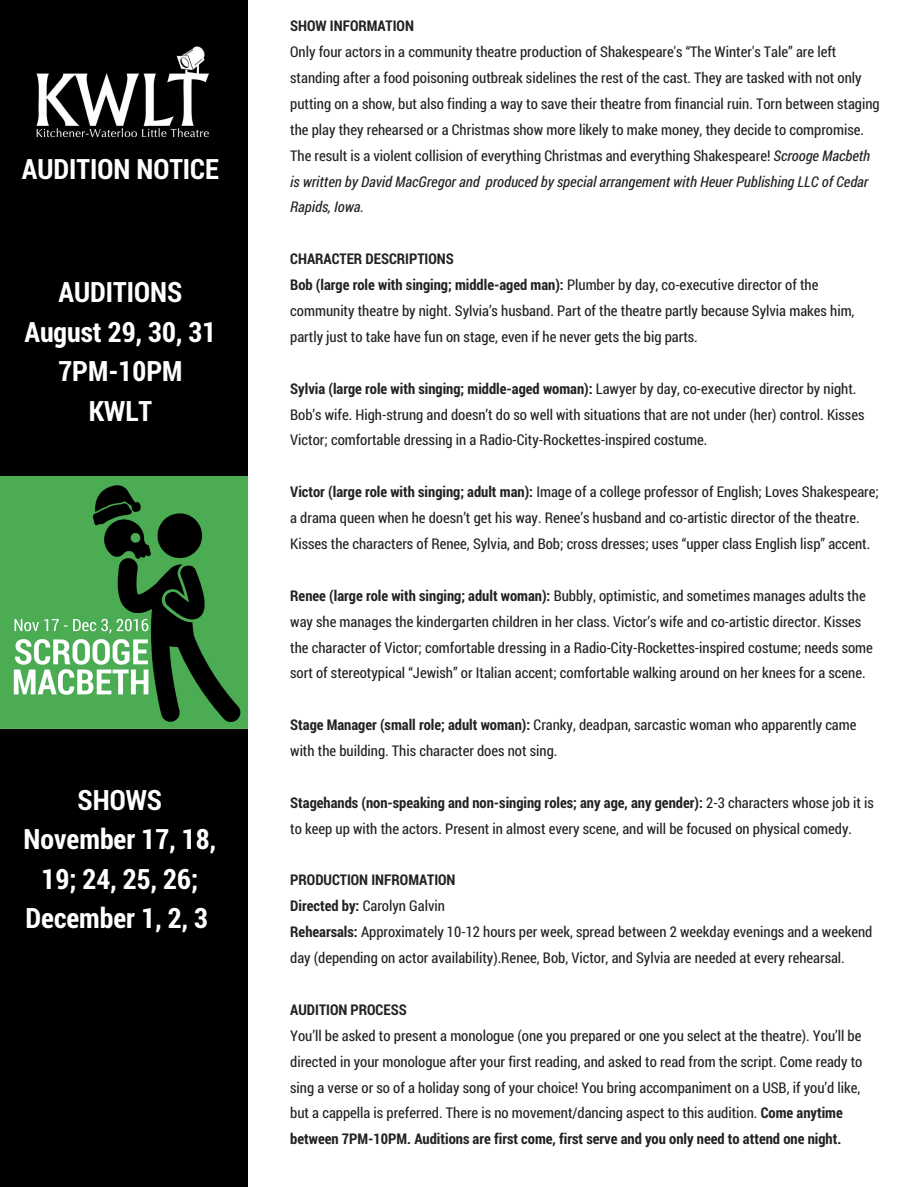
<style>
.page{position:relative;width:918px;height:1187px;background:#fff}
.page>*{position:absolute;margin:0;border:0;box-sizing:border-box;transform-origin:0 0}
.t1{font:700 28.05px/39.3px "Roboto Condensed";color:#fff;text-align:center}
.t2{font:14.85px/25.8px "Roboto Condensed";color:#222}
.t3{font:700 14.85px "Roboto Condensed";color:#222}
.s1{font-style:italic}
.s2{font-weight:700}
</style>
<div class="page">
<div style="left:0;top:0;width:248px;height:1186px;background:#000"></div>
<img style="left:0;top:477px;width:248px;height:252px">
<img style="left:36px;top:46px;width:173px;height:92px">
<h1 class="t1" style="left:22px;top:148px;width:199px">AUDITION NOTICE</h1>
<h1 class="t1" style="left:25px;top:272px;width:193px">AUDITIONS<br>August 29, 30, 31<br>7PM-10PM<br>KWLT</h1>
<h1 class="t1" style="left:24px;top:779px;width:194px">SHOWS<br>November 17, 18,<br>19; 24, 25, 26;<br>December 1, 2, 3</h1>
<p class="t3" style="left:290px;top:16px;width:125px">SHOW INFORMATION</p>
<p class="t2" style="left:290px;top:38px;width:591px">Only four actors in a community theatre production of Shakespeare's “The Winter's Tale” are left standing after a food poisoning outbreak sidelines the rest of the cast. They are tasked with not only putting on a show, but also finding a way to save their theatre from financial ruin. Torn between staging the play they rehearsed or a Christmas show more likely to make money, they decide to compromise.<br>The result is a violent collision of everything Christmas and everything Shakespeare! <span class="s1">Scrooge Macbeth is written by David MacGregor and produced by special arrangement with Heuer Publishing LLC of Cedar Rapids, Iowa.</span></p>
<p class="t2" style="left:290px;top:245px;width:566px"><span class="s2">CHARACTER DESCRIPTIONS<br>Bob (large role with singing; middle-aged man):</span> Plumber by day, co-executive director of the community theatre by night. Sylvia’s husband. Part of the theatre partly because Sylvia makes him, partly just to take have fun on stage, even if he never gets the big parts.</p>
<p class="t2" style="left:290px;top:375px;width:576px"><span class="s2">Sylvia (large role with singing; middle-aged woman):</span> Lawyer by day, co-executive director by night.<br>Bob’s wife. High-strung and doesn’t do so well with situations that are not under (her) control. Kisses<br>Victor; comfortable dressing in a Radio-City-Rockettes-inspired costume.</p>
<p class="t2" style="left:290px;top:478px;width:590px"><span class="s2">Victor (large role with singing; adult man):</span> Image of a college professor of English; Loves Shakespeare; a drama queen when he doesn’t get his way. Renee’s husband and co-artistic director of the theatre.<br>Kisses the characters of Renee, Sylvia, and Bob; cross dresses; uses “upper class English lisp” accent.</p>
<p class="t2" style="left:290px;top:582px;width:584px"><span class="s2">Renee (large role with singing; adult woman):</span> Bubbly, optimistic, and sometimes manages adults the way she manages the kindergarten children in her class. Victor’s wife and co-artistic director. Kisses the character of Victor; comfortable dressing in a Radio-City-Rockettes-inspired costume; needs some sort of stereotypical “Jewish” or Italian accent; comfortable walking around on her knees for a scene.</p>
<p class="t2" style="left:290px;top:711px;width:568px"><span class="s2">Stage Manager (small role; adult woman):</span> Cranky, deadpan, sarcastic woman who apparently came with the building. This character does not sing.</p>
<p class="t2" style="left:290px;top:789px;width:585px"><span class="s2">Stagehands (non-speaking and non-singing roles; any age, any gender):</span> 2-3 characters whose job it is to keep up with the actors. Present in almost every scene, and will be focused on physical comedy.</p>
<p class="t2" style="left:290px;top:866px;width:584px"><span class="s2">PRODUCTION INFROMATION<br>Directed by:</span> Carolyn Galvin<br><span class="s2">Rehearsals:</span> Approximately 10-12 hours per week, spread between 2 weekday evenings and a weekend day (depending on actor availability).Renee, Bob, Victor, and Sylvia are needed at every rehearsal.</p>
<p class="t3" style="left:290px;top:999px;width:118px">AUDITION PROCESS</p>
<p class="t2" style="left:290px;top:1022px;width:574px">You’ll be asked to present a monologue (one you prepared or one you select at the theatre). You’ll be directed in your monologue after your first reading, and asked to read from the script. Come ready to sing a verse or so of a holiday song of your choice! You bring accompaniment on a USB, if you’d like, but a cappella is preferred. There is no movement/dancing aspect to this audition. <span class="s2">Come anytime between 7PM-10PM. Auditions are first come, first serve and you only need to attend one night.</span></p>
</div>
